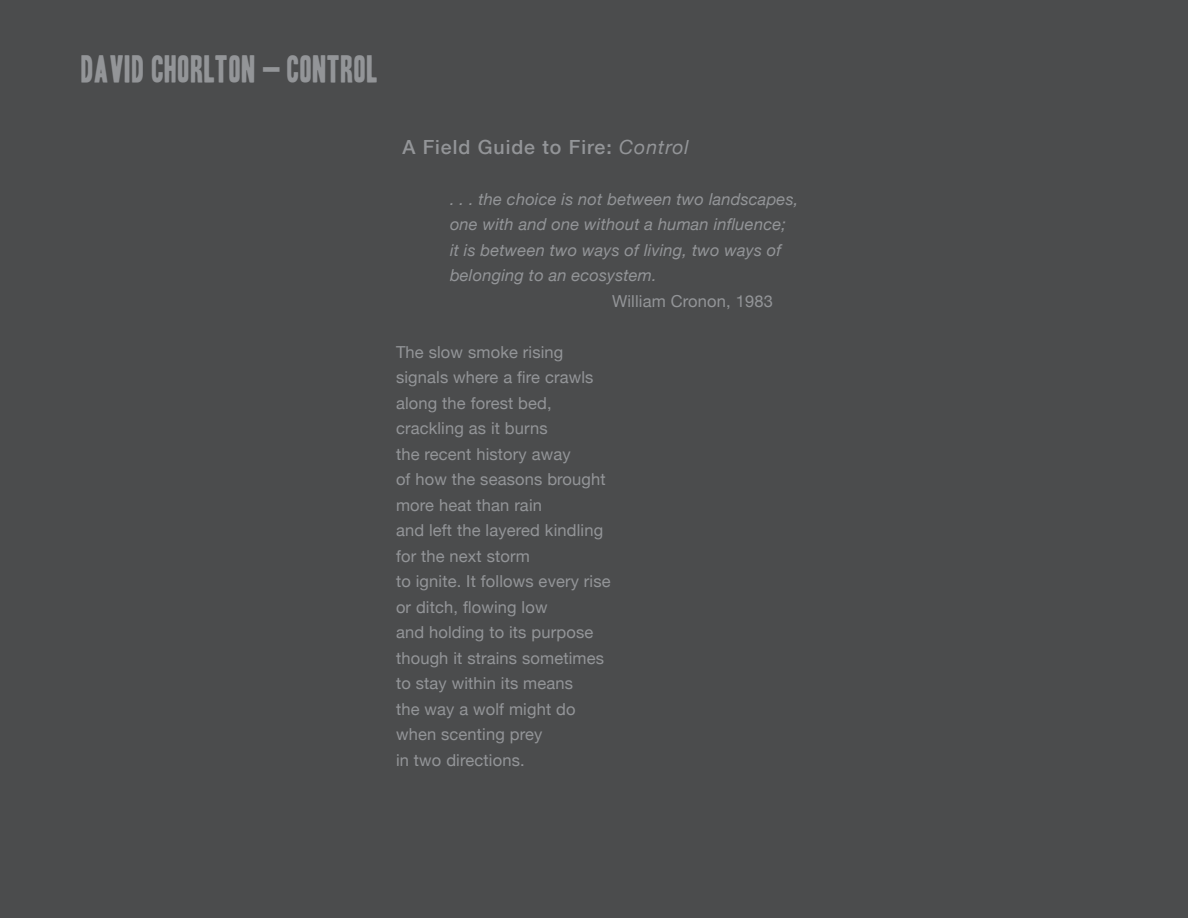
<style>
.page{position:relative;width:1188px;height:918px;background:#4b4c4d}
.page>*{position:absolute;margin:0;border:0;box-sizing:border-box;transform-origin:0 0}
.Page_Titles{font:33px "Headline One HPLHS";letter-spacing:.025em;color:#939598}
.Poetry_Heading{font:500 19.5px "Helvetica Neue";letter-spacing:.05em;color:#939598}
.Poetry{font:16.5px "Helvetica Neue";letter-spacing:.01em;color:#939598}
.Poetry-2{font:italic 16.5px "Helvetica Neue";letter-spacing:.01em;color:#939598}
.s1{font-family:"Helvetica Neue";font-weight:900;font-stretch:condensed}
.s2{font-weight:400;font-style:italic}
</style>
<div class="page">
<p class="Page_Titles" style="left:81px;top:54px;width:298px">DAVID CHORLTON <span class="s1">–</span> CONTROL</p>
<p class="Poetry_Heading" style="left:402px;top:131px;width:288px">A Field Guide to Fire: <span class="s2">Control</span></p>
<p class="Poetry-2" style="left:450px;top:187px;width:350px">. . . the choice is not between two landscapes,</p>
<p class="Poetry-2" style="left:450px;top:212px;width:337px">one with and one without a human influence;</p>
<p class="Poetry-2" style="left:450px;top:238px;width:333px">it is between two ways of living, two ways of</p>
<p class="Poetry-2" style="left:450px;top:263px;width:208px">belonging to an ecosystem.</p>
<p class="Poetry" style="left:612px;top:289px;width:162px">William Cronon, 1983</p>
<p class="Poetry" style="left:396px;top:340px;width:169px">The slow smoke rising</p>
<p class="Poetry" style="left:396px;top:365px;width:199px">signals where a fire crawls</p>
<p class="Poetry" style="left:396px;top:391px;width:157px">along the forest bed,</p>
<p class="Poetry" style="left:396px;top:416px;width:153px">crackling as it burns</p>
<p class="Poetry" style="left:396px;top:442px;width:176px">the recent history away</p>
<p class="Poetry" style="left:396px;top:467px;width:211px">of how the seasons brought</p>
<p class="Poetry" style="left:396px;top:493px;width:148px">more heat than rain</p>
<p class="Poetry" style="left:396px;top:518px;width:209px">and left the layered kindling</p>
<p class="Poetry" style="left:396px;top:544px;width:135px">for the next storm</p>
<p class="Poetry" style="left:396px;top:569px;width:216px">to ignite. It follows every rise</p>
<p class="Poetry" style="left:396px;top:595px;width:153px">or ditch, flowing low</p>
<p class="Poetry" style="left:396px;top:620px;width:199px">and holding to its purpose</p>
<p class="Poetry" style="left:396px;top:646px;width:210px">though it strains sometimes</p>
<p class="Poetry" style="left:396px;top:671px;width:179px">to stay within its means</p>
<p class="Poetry" style="left:396px;top:697px;width:181px">the way a wolf might do</p>
<p class="Poetry" style="left:396px;top:722px;width:148px">when scenting prey</p>
<p class="Poetry" style="left:396px;top:748px;width:130px">in two directions.</p>
</div>
